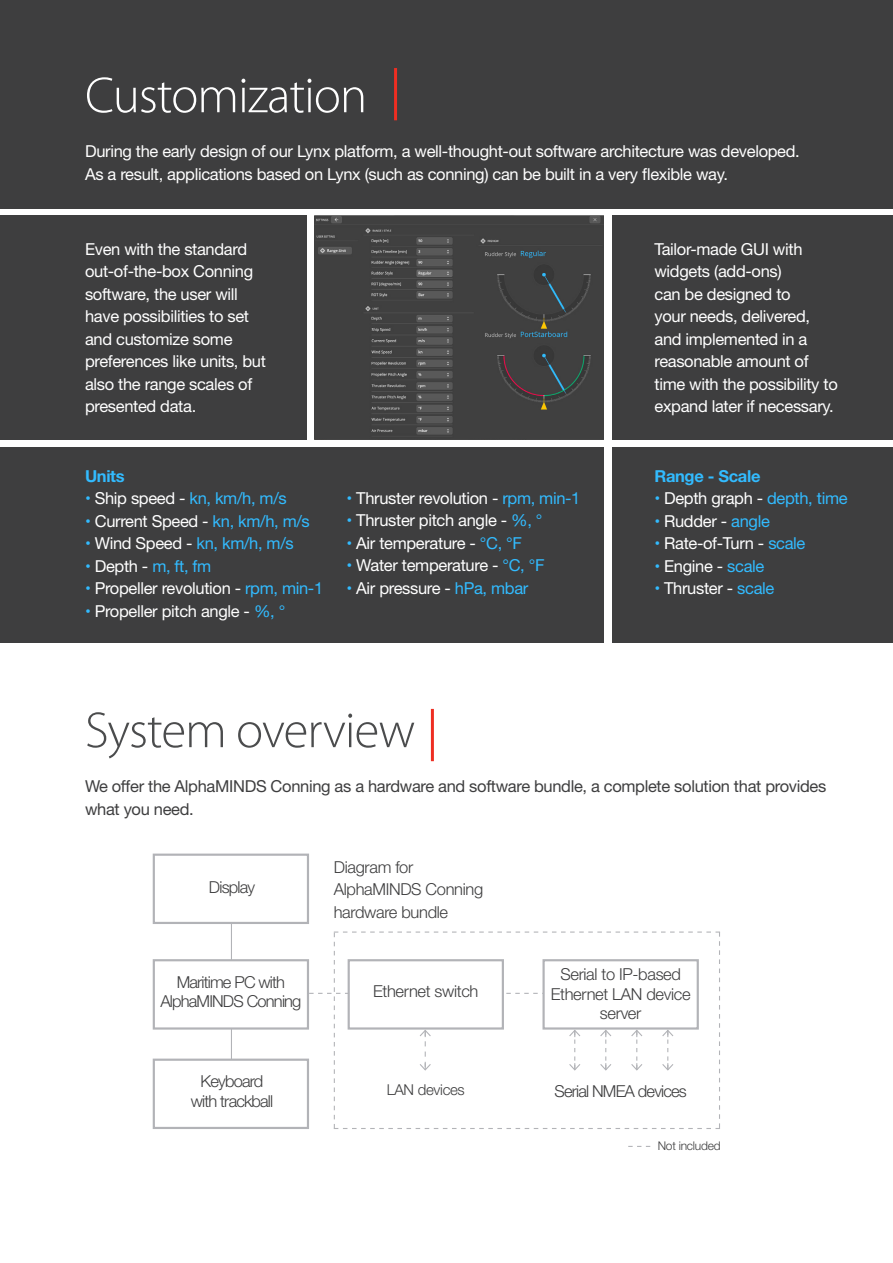
<style>
.page{position:relative;width:893px;height:1263px;background:#fff}
.page>*{position:absolute;margin:0;border:0;box-sizing:border-box;transform-origin:0 0}
.t1{font:300 51px "Myriad Pro";letter-spacing:-.02em;color:#4b4c4d}
.t2{font:300 51px "Myriad Pro";letter-spacing:-.02em;color:#fff}
.t3{font:16.5px/22.5px "Helvetica Neue";letter-spacing:-.02em;color:#fff}
.t4{font:16.5px/22.5px "Helvetica Neue";letter-spacing:-.02em;color:#3e3e3f}
.t5{font:300 16.5px/19.5px "Helvetica Neue";letter-spacing:-.02em;color:#3e3e3f}
.t6{font:16.5px "Helvetica Neue";letter-spacing:-.02em;color:#32bbff}
.t7{font:300 16.5px/19.5px "Helvetica Neue";letter-spacing:-.05em;color:#3e3e3f;text-align:center}
.t8{font:700 16.5px "Helvetica Neue";letter-spacing:-.02em;color:#32bbff}
.t9{font:300 15px "Helvetica Neue";letter-spacing:-.02em;color:#3e3e3f}
.t10{font:300 12px "Helvetica Neue";letter-spacing:-.02em;color:#3e3e3f}
.s1{color:#fff}
.s2{color:#32bbff}
</style>
<div class="page">
<div style="left:0;top:0;width:893px;height:209px;background:#3e3e3f"></div>
<div style="left:0;top:215px;width:306px;height:225px;background:#3e3e3f"></div>
<div style="left:612px;top:447px;width:281px;height:196px;background:#3e3e3f"></div>
<div style="left:0;top:447px;width:604px;height:196px;background:#3e3e3f"></div>
<hr style="left:231px;top:916px;width:1px;height:155px;background:#b2b3b7">
<div style="left:153px;top:1058px;width:156px;height:71px;background:#fff;border:2px solid #b2b3b7"></div>
<div style="left:153px;top:853px;width:156px;height:71px;background:#fff;border:2px solid #b2b3b7"></div>
<div style="left:153px;top:959px;width:156px;height:70px;background:#fff;border:2px solid #b2b3b7"></div>
<img style="left:315px;top:215px;width:289px;height:225px">
<div style="left:612px;top:215px;width:281px;height:225px;background:#3e3e3f"></div>
<hr style="left:394px;top:68px;width:3px;height:52px;background:#ee2e22">
<hr style="left:431px;top:709px;width:3px;height:52px;background:#ee2e22">
<svg style="left:309px;top:931px;width:411px;height:198px"></svg>
<svg style="left:628px;top:1146px;width:22px;height:1px"></svg>
<p class="t2" style="left:85px;top:65px;width:284px">Customization</p>
<p class="t3" style="left:85px;top:141px;width:716px">During the early design of our Lynx platform, a well-thought-out software architecture was developed.</p>
<p class="t3" style="left:85px;top:164px;width:644px">As a result, applications based on Lynx (such as conning) can be built in a very flexible way.</p>
<p class="t3" style="left:85px;top:238px;width:182px">Even with the standard out-of-the-box Conning software, the user will have possibilities to set and customize some preferences like units, but also the range scales of presented data.</p>
<p class="t3" style="left:654px;top:238px;width:185px">Tailor-made GUI with widgets (add-ons)<br>can be designed to<br>your needs, delivered, and implemented in a reasonable amount of time with the possibility to expand later if necessary.</p>
<p class="t8" style="left:85px;top:463px;width:41px">Units</p>
<p class="t6" style="left:85px;top:486px;width:203px">• <span class="s1">Ship speed -</span> kn, km/h, m/s</p>
<p class="t3" style="left:85px;top:510px;width:226px"><span class="s2">•</span> Current Speed - <span class="s2">kn, km/h, m/s</span></p>
<p class="t6" style="left:85px;top:531px;width:210px">• <span class="s1">Wind Speed -</span> kn, km/h, m/s</p>
<p class="t6" style="left:85px;top:554px;width:128px">• <span class="s1">Depth -</span> m, ft, fm</p>
<p class="t3" style="left:85px;top:578px;width:240px"><span class="s2">•</span> Propeller revolution - <span class="s2">rpm, min-1</span></p>
<p class="t3" style="left:85px;top:600px;width:202px"><span class="s2">•</span> Propeller pitch angle - <span class="s2">%, °</span></p>
<p class="t3" style="left:346px;top:487px;width:235px"><span class="s2">•</span> Thruster revolution - <span class="s2">rpm, min-1</span></p>
<p class="t3" style="left:346px;top:510px;width:197px"><span class="s2">•</span> Thruster pitch angle - <span class="s2">%, °</span></p>
<p class="t3" style="left:346px;top:532px;width:177px"><span class="s2">•</span> Air temperature - <span class="s2">°C, °F</span></p>
<p class="t3" style="left:346px;top:555px;width:200px"><span class="s2">•</span> Water temperature - <span class="s2">°C, °F</span></p>
<p class="t3" style="left:346px;top:577px;width:183px"><span class="s2">•</span> Air pressure - <span class="s2">hPa, mbar</span></p>
<p class="t8" style="left:654px;top:463px;width:108px">Range - Scale</p>
<p class="t6" style="left:654px;top:486px;width:195px">• <span class="s1">Depth graph -</span> depth, time</p>
<p class="t3" style="left:654px;top:510px;width:117px"><span class="s2">•</span> Rudder - <span class="s2">angle</span></p>
<p class="t3" style="left:654px;top:533px;width:153px"><span class="s2">•</span> Rate-of-Turn - <span class="s2">scale</span></p>
<p class="t3" style="left:654px;top:555px;width:111px"><span class="s2">•</span> Engine - <span class="s2">scale</span></p>
<p class="t3" style="left:654px;top:578px;width:121px"><span class="s2">•</span> Thruster - <span class="s2">scale</span></p>
<p class="t1" style="left:85px;top:699px;width:332px">System overview</p>
<p class="t4" style="left:85px;top:776px;width:743px">We offer the AlphaMINDS Conning as a hardware and software bundle, a complete solution that provides what you need.</p>
<p class="t7" style="left:209px;top:876px;width:48px">Display</p>
<p class="t7" style="left:160px;top:971px;width:143px">Maritime PC with<br>AlphaMINDS Conning</p>
<p class="t7" style="left:201px;top:1070px;width:64px">Keyboard</p>
<p class="t7" style="left:191px;top:1090px;width:84px">with trackball</p>
<p class="t5" style="left:334px;top:856px;width:81px">Diagram for</p>
<p class="t5" style="left:334px;top:877px;width:151px;line-height:22.5px">AlphaMINDS Conning hardware bundle</p>
<p class="t5" style="left:373px;top:981px;width:107px">Ethernet switch</p>
<p class="t9" style="left:387px;top:1078px;width:80px">LAN devices</p>
<p class="t5" style="left:551px;top:964px;width:141px;text-align:center">Serial to IP-based<br>Ethernet LAN device server</p>
<p class="t7" style="left:554px;top:1080px;width:134px">Serial NMEA devices</p>
<p class="t10" style="left:658px;top:1135px;width:64px">Not included</p>
</div>
